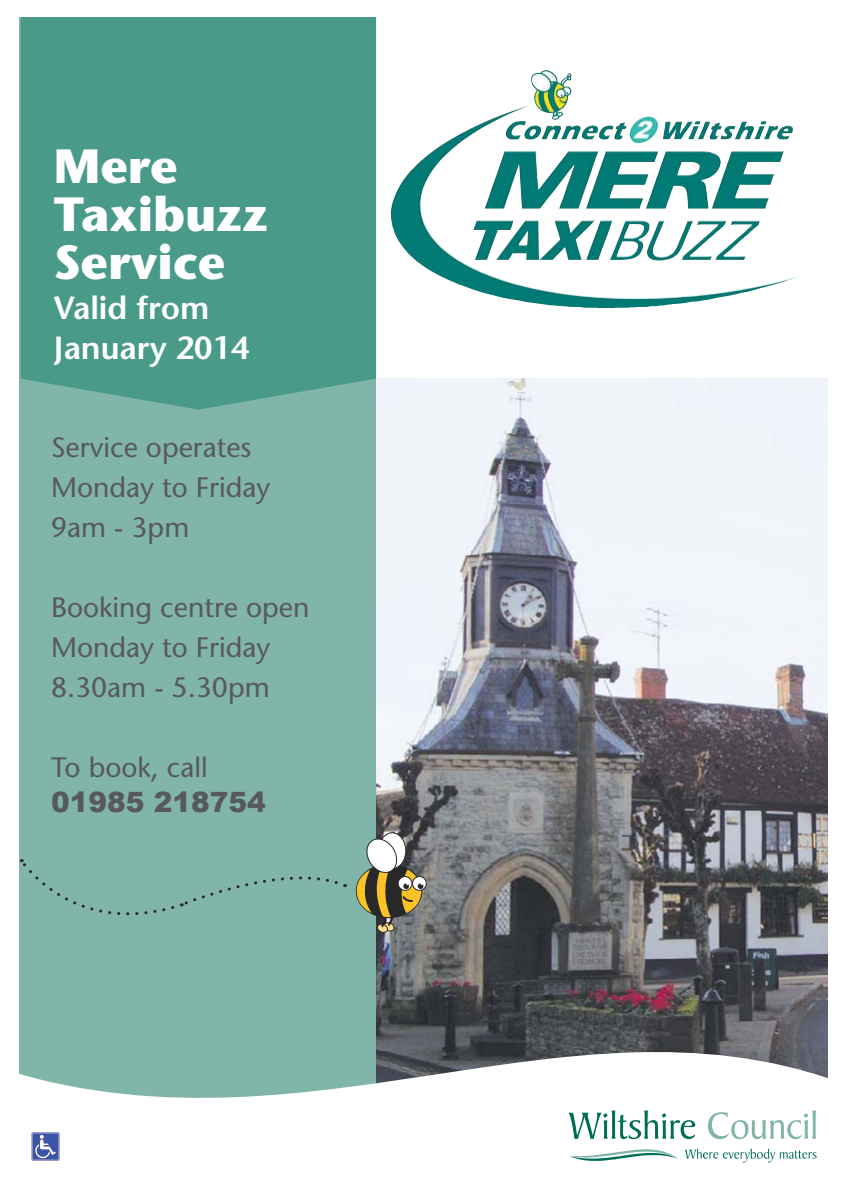
<style>
.page{position:relative;width:845px;height:1191px;background:#fff}
.page>*{position:absolute;margin:0;border:0;box-sizing:border-box;transform-origin:0 0}
.t1{font:700 48px/48px "Stone Sans Std";color:#fff}
.t2{font:600 32px/40px "Stone Sans Std";color:#fff}
.t3{font:500 28px/40px "Stone Sans Std";color:#58595b}
.t4{font:900 28px "Arial";color:#58595b}
</style>
<div class="page">
<img style="left:376px;top:379px;width:452px;height:595px">
<div style="left:20px;top:17px;width:356px;height:1174px;background:#81b5aa"></div>
<div style="left:21px;top:17px;width:355px;height:392px;background:#499a89"></div>
<svg style="left:19px;top:974px;width:809px;height:217px"></svg>
<svg style="left:568px;top:1110px;width:248px;height:60px"></svg>
<svg style="left:379px;top:832px;width:27px;height:36px"></svg>
<div style="left:378px;top:832px;width:28px;height:37px;border:1px solid #292829;border-radius:50%"></div>
<svg style="left:412px;top:876px;width:14px;height:14px"></svg>
<div style="left:412px;top:876px;width:15px;height:15px;border:1px solid #292829;border-radius:50%"></div>
<svg style="left:357px;top:836px;width:66px;height:98px"></svg>
<svg style="left:20px;top:859px;width:325px;height:57px"></svg>
<img style="left:31px;top:1132px;width:29px;height:29px">
<img style="left:390px;top:70px;width:413px;height:238px">
<h1 class="t1" style="left:54px;top:142px;width:215px">Mere<br>Taxibuzz<br>Service</h1>
<p class="t2" style="left:54px;top:287px;width:197px">Valid from<br>January 2014</p>
<p class="t3" style="left:51px;top:427px;width:221px">Service operates<br>Monday to Friday<br>9am - 3pm</p>
<p class="t3" style="left:51px;top:587px;width:260px">Booking centre open<br>Monday to Friday<br>8.30am - 5.30pm</p>
<p class="t3" style="left:51px;top:747px;width:158px">To book, call</p>
<p class="t4" style="left:51px;top:782px;width:216px">01985 218754</p>
</div>
